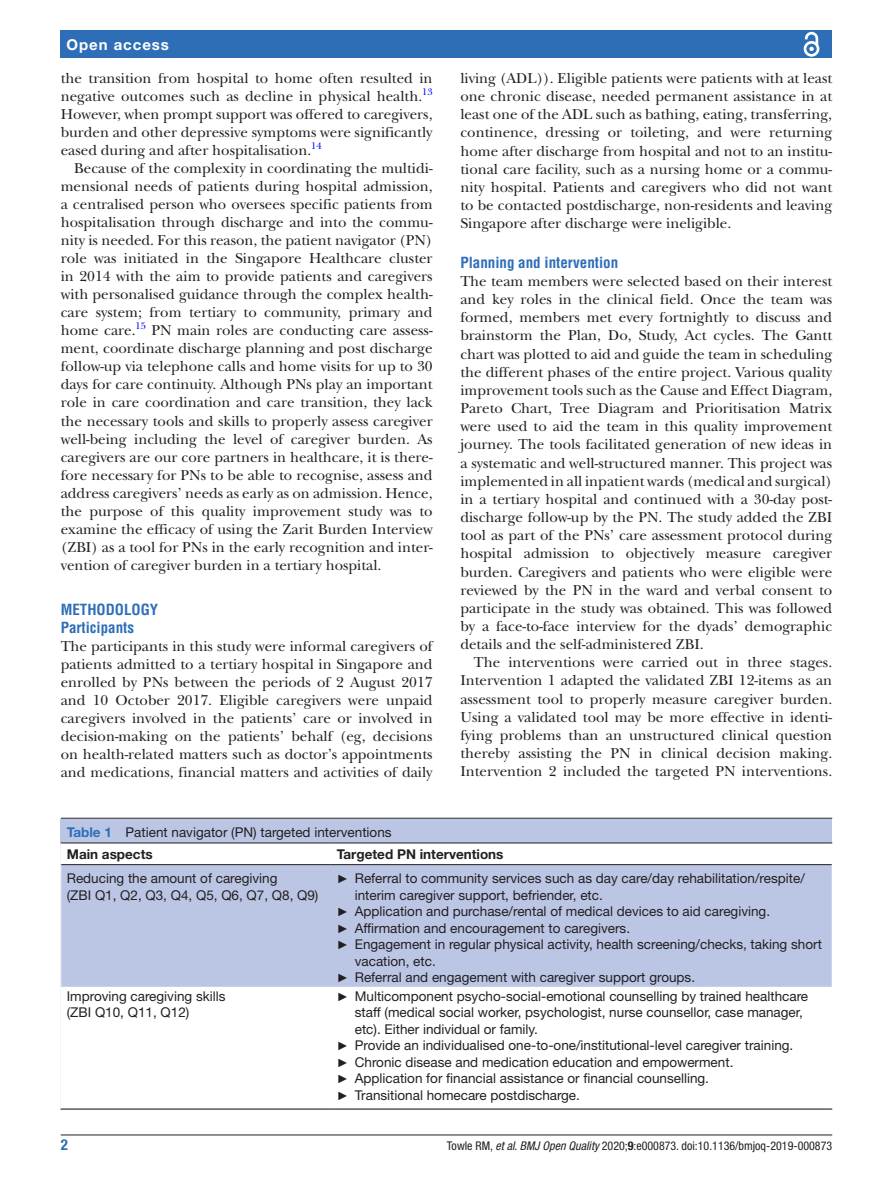
<style>
.page{position:relative;width:893px;height:1191px;background:#fff}
.page>*{position:absolute;margin:0;border:0;box-sizing:border-box;transform-origin:0 0}
.t1{font:15px/18.1px "New Baskerville";color:#231f20;text-align:justify}
.t2{font:700 condensed 15px/18px "Helvetica LT Std";color:#2e6eb7}
.t3{font:700 15px "Helvetica Neue LT Std";letter-spacing:.065em;color:#fff}
.t4{font:700 condensed 15px "Helvetica Neue LT Std";color:#2e6eb7}
.t5{font:13.5px/16.5px "Helvetica Neue LT Std";color:#231f20}
.t6{font:700 13.5px "Helvetica Neue LT Std";color:#231f20}
.t7{font:condensed 12px "Helvetica Neue LT Std";color:#231f20}
.t8{font:9.9px "New Baskerville";color:#00f}
.s1{font-weight:700;color:#2e6eb7}
.s2{font-weight:700}
.s3{font-family:"Arial";font-size:12px}
.s4{font-style:italic}
</style>
<div class="page">
<hr style="left:61px;top:1134px;width:771px;height:1px;background:#231f20">
<div style="left:61px;top:31px;width:771px;height:27px;background:#2e6eb7"></div>
<svg style="left:803px;top:31px;width:17px;height:26px"></svg>
<div style="left:61px;top:818px;width:771px;height:291px;background:#bbc6e5"></div>
<hr style="left:61px;top:818px;width:771px;height:1px;background:#231f20">
<svg style="left:61px;top:843px;width:771px;height:265px;fill:#fff"></svg>
<hr style="left:61px;top:842px;width:270px;height:1px;background:#231f20">
<hr style="left:61px;top:864px;width:270px;height:1px;background:#231f20">
<hr style="left:331px;top:842px;width:501px;height:1px;background:#231f20">
<hr style="left:331px;top:864px;width:501px;height:1px;background:#231f20">
<hr style="left:61px;top:1108px;width:270px;height:1px;background:#231f20">
<hr style="left:331px;top:1108px;width:501px;height:1px;background:#231f20">
<svg style="left:60px;top:843px;width:1px;height:21px"></svg>
<p class="t3" style="left:66px;top:35px;width:104px">Open access</p>
<p class="t1" style="left:61px;top:69px;width:373px">the transition from hospital to home often resulted in negative outcomes such as decline in physical health.</p>
<p class="t8" style="left:422px;top:86px;width:12px">13</p>
<p class="t1" style="left:61px;top:106px;width:373px">However, when prompt support was offered to caregivers, burden and other depressive symptoms were significantly eased during and after hospitalisation.</p>
<p class="t8" style="left:311px;top:140px;width:12px">14</p>
<p class="t1" style="left:61px;top:160px;width:373px;text-indent:14px">Because of the complexity in coordinating the multidi&shy;mensional needs of patients during hospital admission, a centralised person who oversees specific patients from hospitalisation through discharge and into the commu&shy;nity is needed. For this reason, the patient navigator (PN) role was initiated in the Singapore Healthcare cluster in 2014 with the aim to provide patients and caregivers with personalised guidance through the complex health&shy;care system; from tertiary to community, primary and home care.</p>
<p class="t8" style="left:136px;top:320px;width:12px">15</p>
<p class="t1" style="left:61px;top:322px;width:373px;text-indent:91px">PN main roles are conducting care assess&shy;ment, coordinate discharge planning and post discharge follow-up via telephone calls and home visits for up to 30 days for care continuity. Although PNs play an important role in care coordination and care transition, they lack the necessary tools and skills to properly assess caregiver well-being including the level of caregiver burden. As caregivers are our core partners in healthcare, it is there&shy;fore necessary for PNs to be able to recognise, assess and address caregivers’ needs as early as on admission. Hence, the purpose of this quality improvement study was to examine the efficacy of using the Zarit Burden Interview (ZBI) as a tool for PNs in the early recognition and inter&shy;vention of caregiver burden in a tertiary hospital.</p>
<p class="t2" style="left:61px;top:600px;width:99px">METHODOLOGY<br>Participants</p>
<p class="t1" style="left:61px;top:637px;width:373px">The participants in this study were informal caregivers of patients admitted to a tertiary hospital in Singapore and enrolled by PNs between the periods of 2 August 2017 and 10 October 2017. Eligible caregivers were unpaid caregivers involved in the patients’ care or involved in decision-making on the patients’ behalf (eg, decisions on health-related matters such as doctor’s appointments and medications, financial matters and activities of daily</p>
<p class="t1" style="left:460px;top:69px;width:373px">living (ADL)). Eligible patients were patients with at least one chronic disease, needed permanent assistance in at least one of the ADL such as bathing, eating, transferring, continence, dressing or toileting, and were returning home after discharge from hospital and not to an institu&shy;tional care facility, such as a nursing home or a commu&shy;nity hospital. Patients and caregivers who did not want to be contacted postdischarge, non-residents and leaving Singapore after discharge were ineligible.</p>
<p class="t2" style="left:460px;top:253px;width:159px">Planning and intervention</p>
<p class="t1" style="left:460px;top:272px;width:373px">The team members were selected based on their interest and key roles in the clinical field. Once the team was formed, members met every fortnightly to discuss and brainstorm the Plan, Do, Study, Act cycles. The Gantt chart was plotted to aid and guide the team in scheduling the different phases of the entire project. Various quality improvement tools such as the Cause and Effect Diagram, Pareto Chart, Tree Diagram and Prioritisation Matrix were used to aid the team in this quality improvement journey. The tools facilitated generation of new ideas in a systematic and well-structured manner. This project was implemented in all inpatient wards (medical and surgical) in a tertiary hospital and continued with a 30-day post&shy;discharge follow-up by the PN. The study added the ZBI tool as part of the PNs’ care assessment protocol during hospital admission to objectively measure caregiver burden. Caregivers and patients who were eligible were reviewed by the PN in the ward and verbal consent to participate in the study was obtained. This was followed by a face-to-face interview for the dyads’ demographic details and the self-administered ZBI.</p>
<p class="t1" style="left:460px;top:653px;width:373px;text-indent:14px">The interventions were carried out in three stages.<br>Intervention 1 adapted the validated ZBI 12-items as an assessment tool to properly measure caregiver burden.<br>Using a validated tool may be more effective in identi&shy;fying problems than an unstructured clinical question thereby assisting the PN in clinical decision making.<br>Intervention 2 included the targeted PN interventions.</p>
<p class="t5" style="left:67px;top:820px;width:326px;line-height:22px"><span class="s1">Table 1</span> Patient navigator (PN) targeted interventions<br><span class="s2">Main aspects</span></p>
<p class="t6" style="left:337px;top:845px;width:168px">Targeted PN interventions</p>
<p class="t5" style="left:67px;top:870px;width:253px">Reducing the amount of caregiving<br>(ZBI Q1, Q2, Q3, Q4, Q5, Q6, Q7, Q8, Q9)</p>
<p class="t5" style="left:337px;top:870px;width:470px"><span class="s3">►</span> Referral to community services such as day care/day rehabilitation/respite/</p>
<p class="t5" style="left:355px;top:886px;width:250px">interim caregiver support, befriender, etc.</p>
<p class="t5" style="left:337px;top:903px;width:435px"><span class="s3">►</span> Application and purchase/rental of medical devices to aid caregiving.</p>
<p class="t5" style="left:337px;top:919px;width:295px"><span class="s3">►</span> Affirmation and encouragement to caregivers.</p>
<p class="t5" style="left:337px;top:936px;width:487px"><span class="s3">►</span> Engagement in regular physical activity, health screening/checks, taking short</p>
<p class="t5" style="left:355px;top:952px;width:83px">vacation, etc.</p>
<p class="t5" style="left:337px;top:969px;width:360px"><span class="s3">►</span> Referral and engagement with caregiver support groups.</p>
<p class="t5" style="left:67px;top:987px;width:160px">Improving caregiving skills (ZBI Q10, Q11, Q12)</p>
<p class="t5" style="left:337px;top:987px;width:473px"><span class="s3">►</span> Multicomponent psycho-social-emotional counselling by trained healthcare</p>
<p class="t5" style="left:355px;top:1004px;width:450px">staff (medical social worker, psychologist, nurse counsellor, case manager,</p>
<p class="t5" style="left:355px;top:1020px;width:185px">etc). Either individual or family.</p>
<p class="t5" style="left:337px;top:1037px;width:458px"><span class="s3">►</span> Provide an individualised one-to-one/institutional-level caregiver training.</p>
<p class="t5" style="left:337px;top:1053px;width:398px"><span class="s3">►</span> Chronic disease and medication education and empowerment.</p>
<p class="t5" style="left:337px;top:1070px;width:374px"><span class="s3">►</span> Application for financial assistance or financial counselling.</p>
<p class="t5" style="left:337px;top:1086px;width:245px"><span class="s3">►</span> Transitional homecare postdischarge.</p>
<p class="t4" style="left:61px;top:1135px;width:9px">2</p>
<p class="t7" style="left:447px;top:1138px;width:387px">Towle RM, <span class="s4">et al</span>. <span class="s4">BMJ Open Quality</span> 2020;<span class="s2">9</span>:e000873. doi:10.1136/bmjoq-2019-000873</p>
</div>
